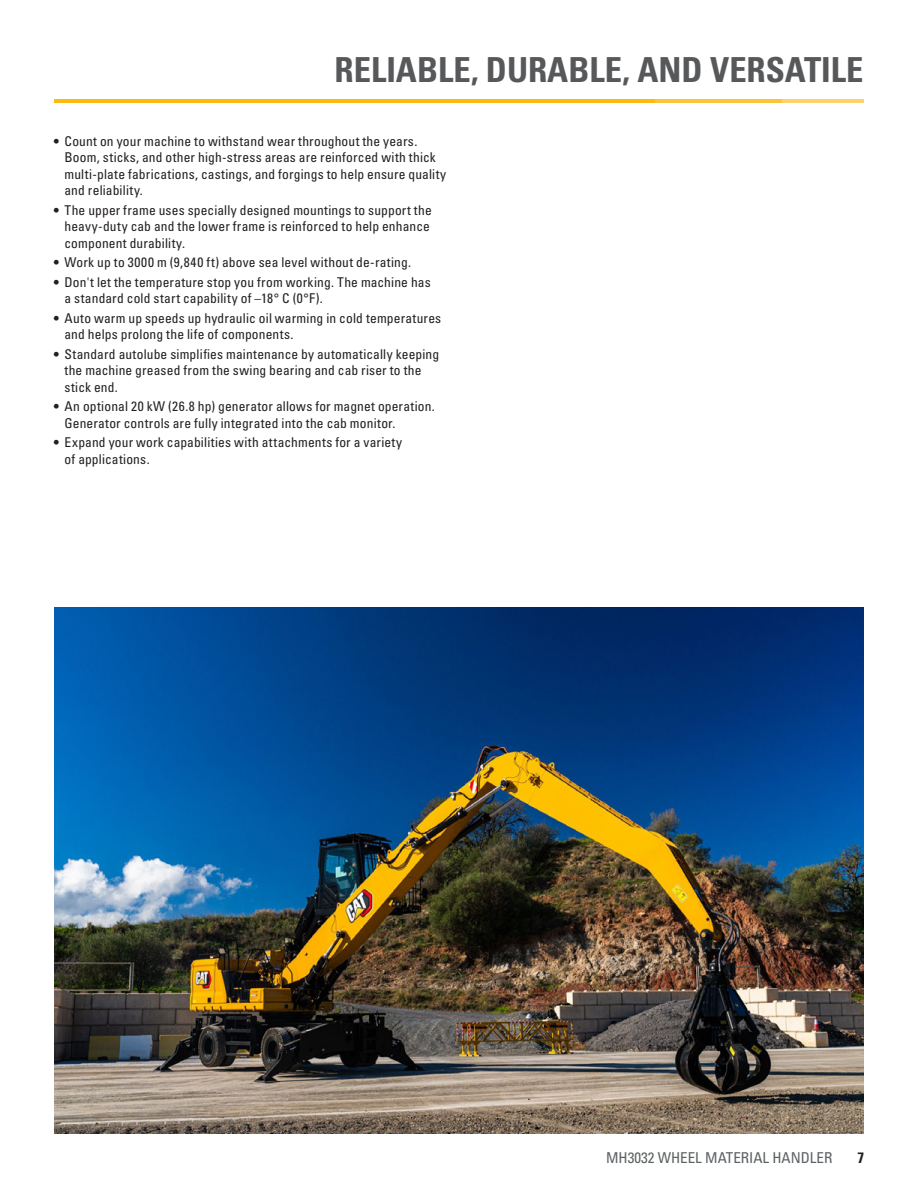
<style>
.page{position:relative;width:918px;height:1188px;background:#fff}
.page>*{position:absolute;margin:0;border:0;box-sizing:border-box;transform-origin:0 0}
.t1{font:34.5px "Univers LTCYR 67 Bold Cond";color:#57585a}
.t2{font:condensed 15px "Univers LTCYR 57";color:#5d6163}
.t3{font:15px "Univers LTCYR 67 Bold Cond";color:#231f20}
.t4{font:condensed 13.5px/16.5px "Univers LTCYR 57";letter-spacing:.015em;color:#231f20}
</style>
<div class="page">
<hr style="left:54px;top:99px;width:601px;height:4px;background:#fcba13">
<hr style="left:654px;top:99px;width:128px;height:4px;background:#fcc437">
<hr style="left:782px;top:99px;width:81px;height:4px;background:#fdd266">
<img style="left:54px;top:608px;width:809px;height:526px">
<h1 class="t1" style="left:335px;top:48px;width:530px">RELIABLE, DURABLE, AND VERSATILE</h1>
<p class="t4" style="left:65px;top:132px;width:383px;text-indent:-11px">• Count on your machine to withstand wear throughout the years.<br>Boom, sticks, and other high-stress areas are reinforced with thick multi-plate fabrications, castings, and forgings to help ensure quality and reliability.</p>
<p class="t4" style="left:65px;top:201px;width:369px;text-indent:-11px">• The upper frame uses specially designed mountings to support the heavy-duty cab and the lower frame is reinforced to help enhance component durability.</p>
<p class="t4" style="left:54px;top:254px;width:359px">• Work up to 3000 m (9,840 ft) above sea level without de-rating.</p>
<p class="t4" style="left:65px;top:273px;width:368px;text-indent:-11px">• Don't let the temperature stop you from working. The machine has a standard cold start capability of –18° C (0°F).</p>
<p class="t4" style="left:65px;top:309px;width:378px;text-indent:-11px">• Auto warm up speeds up hydraulic oil warming in cold temperatures and helps prolong the life of components.</p>
<p class="t4" style="left:65px;top:345px;width:376px;text-indent:-11px">• Standard autolube simplifies maintenance by automatically keeping the machine greased from the swing bearing and cab riser to the stick end.</p>
<p class="t4" style="left:65px;top:398px;width:372px;text-indent:-11px">• An optional 20 kW (26.8 hp) generator allows for magnet operation.<br>Generator controls are fully integrated into the cab monitor.</p>
<p class="t4" style="left:65px;top:434px;width:339px;text-indent:-11px">• Expand your work capabilities with attachments for a variety of applications.</p>
<p class="t2" style="left:606px;top:1148px;width:228px">MH3032 WHEEL MATERIAL HANDLER</p>
<p class="t3" style="left:857px;top:1148px;width:8px">7</p>
</div>
